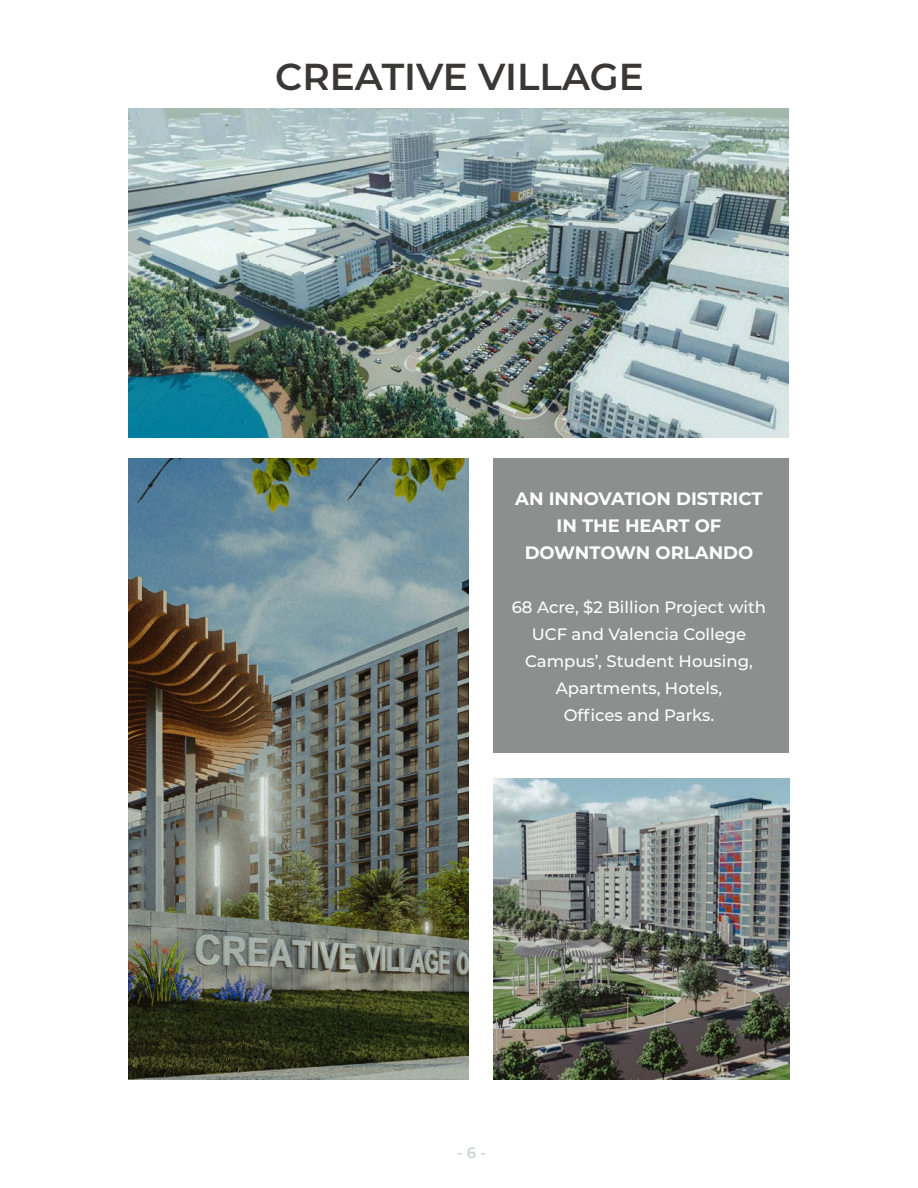
<style>
.page{position:relative;width:918px;height:1188px;background:#fff}
.page>*{position:absolute;margin:0;border:0;box-sizing:border-box;transform-origin:0 0}
.t1{font:600 37.5px "Montserrat";color:#3a3837}
.t2{font:700 18px/27px "Montserrat";color:#fff;text-align:center}
.t3{font:500 16.5px/27px "Montserrat";color:#fff;text-align:center}
.t4{font:600 15px "Montserrat";color:#ccd4d5}
</style>
<div class="page">
<img style="left:129px;top:109px;width:659px;height:328px">
<img style="left:493px;top:779px;width:296px;height:300px">
<div style="left:493px;top:458px;width:296px;height:295px;background:#8d8f8e"></div>
<img style="left:129px;top:458px;width:339px;height:621px">
<p class="t1" style="left:275px;top:50px;width:370px">CREATIVE VILLAGE</p>
<p class="t2" style="left:515px;top:484px;width:249px">AN INNOVATION DISTRICT<br>IN THE HEART OF</p>
<p class="t2" style="left:525px;top:538px;width:230px">DOWNTOWN ORLANDO</p>
<p class="t3" style="left:512px;top:593px;width:256px">68 Acre, $2 Billion Project with<br>UCF and Valencia College<br>Campus’, Student Housing,<br>Apartments, Hotels,</p>
<p class="t3" style="left:564px;top:701px;width:152px">Offices and Parks.</p>
<p class="t4" style="left:457px;top:1142px;width:31px">- 6 -</p>
</div>
